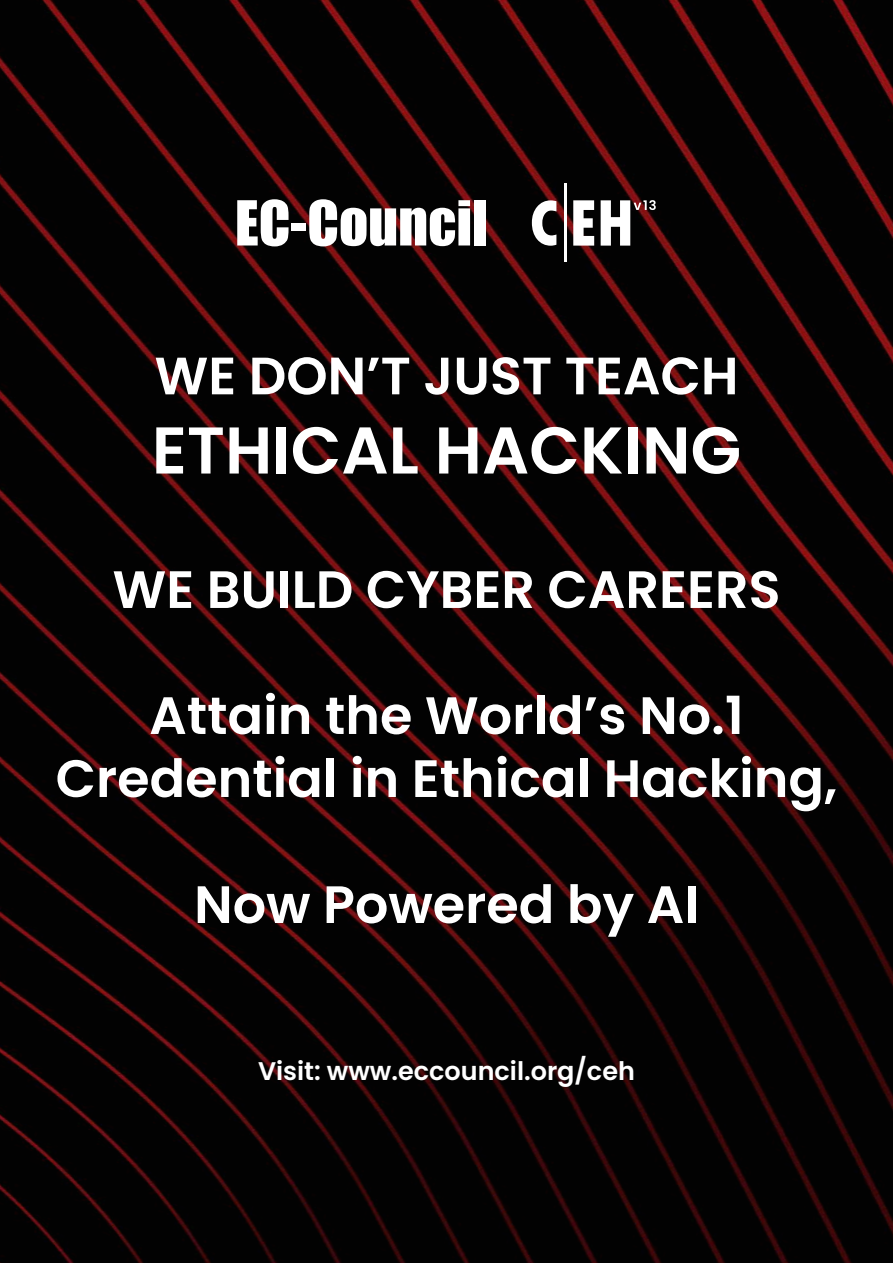
<style>
.page{position:relative;width:893px;height:1263px;background:#fff}
.page>*{position:absolute;margin:0;border:0;box-sizing:border-box;transform-origin:0 0}
.t1{font:600 66px "Poppins";color:#fff}
.t2{font:600 52.5px/63px "Poppins";color:#fff;text-align:center}
.t3{font:600 25.5px "Poppins";color:#fff}
</style>
<div class="page">
<img style="left:0;top:0;width:893px;height:1263px">
<svg style="left:237px;top:199px;width:52px;height:47px"></svg>
<div style="left:291px;top:223px;width:15px;height:8px;background:#fff"></div>
<svg style="left:309px;top:199px;width:161px;height:47px"></svg>
<div style="left:474px;top:200px;width:12px;height:45px;background:#fff"></div>
<hr style="left:564px;top:184px;width:3px;height:78px;background:#fff">
<svg style="left:573px;top:200px;width:21px;height:46px"></svg>
<svg style="left:532px;top:200px;width:24px;height:46px"></svg>
<svg style="left:601px;top:200px;width:55px;height:46px"></svg>
<p class="t2" style="left:155px;top:345px;width:585px">WE DON’T JUST TEACH</p>
<p class="t1" style="left:152px;top:412px;width:591px">ETHICAL HACKING</p>
<p class="t2" style="left:112px;top:558px;width:669px">WE BUILD CYBER CAREERS</p>
<p class="t2" style="left:56px;top:684px;width:783px">Attain the World’s No.1<br>Credential in Ethical Hacking,</p>
<p class="t2" style="left:194px;top:873px;width:506px">Now Powered by AI</p>
<p class="t3" style="left:258px;top:1056px;width:378px">Visit: www.eccouncil.org/ceh</p>
</div>
